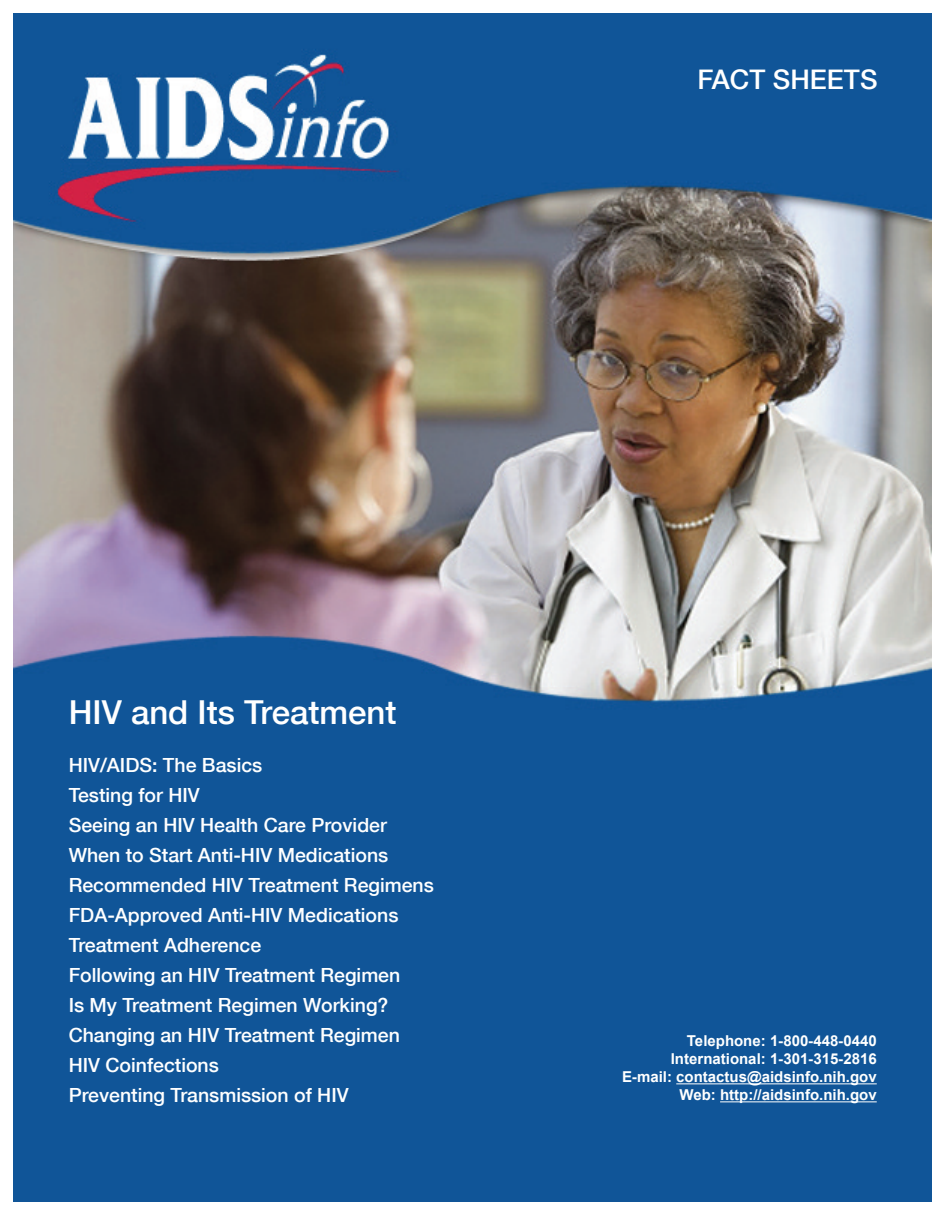
<style>
.page{position:relative;width:945px;height:1215px;background:#fff}
.page>*{position:absolute;margin:0;border:0;box-sizing:border-box;transform-origin:0 0}
.t1{font:500 33px "Helvetica Neue";color:#fff}
.t2{font:500 27px "Helvetica Neue";color:#fff}
.t3{font:500 19.5px/30px "Helvetica Neue";color:#fff}
.t4{font:700 15px/18px "Arial";color:#fff;text-align:right}
</style>
<div class="page">
<img style="left:14px;top:14px;width:918px;height:1188px">
<hr style="left:676px;top:1083px;width:201px;height:1px;background:#fff">
<hr style="left:720px;top:1101px;width:157px;height:1px;background:#fff">
<h2 class="t2" style="left:697px;top:62px;width:182px">FACT SHEETS</h2>
<h1 class="t1" style="left:69px;top:692px;width:329px">HIV and Its Treatment</h1>
<p class="t3" style="left:69px;top:750px;width:367px">HIV/AIDS: The Basics<br>Testing for HIV<br>Seeing an HIV Health Care Provider<br>When to Start Anti-HIV Medications<br>Recommended HIV Treatment Regimens<br>FDA-Approved Anti-HIV Medications<br>Treatment Adherence<br>Following an HIV Treatment Regimen<br>Is My Treatment Regimen Working?<br>Changing an HIV Treatment Regimen<br>HIV Coinfections<br>Preventing Transmission of HIV</p>
<p class="t4" style="left:622px;top:1032px;width:256px">Telephone: 1-800-448-0440<br>International: 1-301-315-2816<br>E-mail: contactus@aidsinfo.nih.gov Web: http://aidsinfo.nih.gov</p>
</div>
